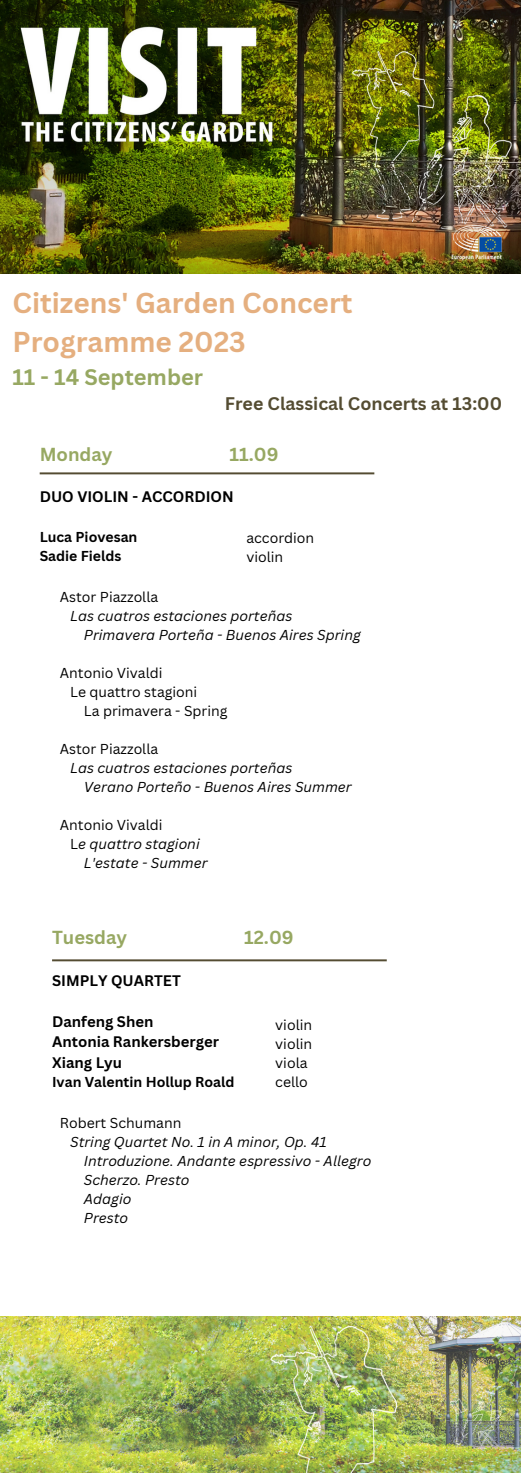
<style>
.page{position:relative;width:521px;height:1474px;background:#fff}
.page>*{position:absolute;margin:0;border:0;box-sizing:border-box;transform-origin:0 0}
.t1{font:700 28px/38.7px "Canva Sans";color:#e5af7f}
.t2{font:700 21.88px "Canva Sans";color:#97a862}
.t3{font:700 18.38px "Canva Sans";color:#97a862}
.t4{font:700 17.76px "Canva Sans";color:#544c32}
.t5{font:700 14.88px "Canva Sans";color:#000}
.t6{font:italic 14px "Canva Sans";color:#000}
.t7{font:14px "Canva Sans";color:#000}
.t8{font:700 14px "Canva Sans";color:#000}
.s1{font-style:normal}
</style>
<div class="page">
<img style="left:0;top:0;width:521px;height:273px">
<hr style="left:40px;top:472px;width:334px;height:2px;background:#544c32">
<hr style="left:52px;top:959px;width:334px;height:2px;background:#544c32">
<img style="left:0;top:1316px;width:521px;height:156px">
<p class="t1" style="left:12px;top:283px;width:341px">Citizens' Garden Concert<br>Programme 2023</p>
<p class="t2" style="left:12px;top:361px;width:192px">11 - 14 September</p>
<p class="t4" style="left:225px;top:391px;width:278px">Free Classical Concerts at 13:00</p>
<p class="t3" style="left:40px;top:441px;width:74px">Monday</p>
<p class="t3" style="left:229px;top:441px;width:51px">11.09</p>
<p class="t5" style="left:40px;top:486px;width:195px">DUO VIOLIN - ACCORDION</p>
<p class="t8" style="left:40px;top:526px;width:99px">Luca Piovesan</p>
<p class="t8" style="left:40px;top:545px;width:83px">Sadie Fields</p>
<p class="t7" style="left:246px;top:527px;width:69px">accordion</p>
<p class="t7" style="left:246px;top:546px;width:38px">violin</p>
<p class="t7" style="left:60px;top:587px;width:100px">Astor Piazzolla</p>
<p class="t6" style="left:70px;top:606px;width:224px">Las cuatros estaciones porteñas</p>
<p class="t6" style="left:84px;top:625px;width:278px">Primavera Porteña - Buenos Aires Spring</p>
<p class="t7" style="left:60px;top:663px;width:104px">Antonio Vivaldi</p>
<p class="t7" style="left:70px;top:682px;width:129px">Le quattro stagioni</p>
<p class="t7" style="left:84px;top:701px;width:145px">La primavera - Spring</p>
<p class="t7" style="left:60px;top:739px;width:100px">Astor Piazzolla</p>
<p class="t6" style="left:70px;top:758px;width:224px">Las cuatros estaciones porteñas</p>
<p class="t6" style="left:84px;top:777px;width:269px">Verano Porteño - Buenos Aires Summer</p>
<p class="t7" style="left:60px;top:815px;width:104px">Antonio Vivaldi</p>
<p class="t6" style="left:70px;top:834px;width:131px"><span class="s1">L</span>e quattro stagioni</p>
<p class="t6" style="left:84px;top:853px;width:125px">L'estate - Summer</p>
<p class="t3" style="left:52px;top:924px;width:77px">Tuesday</p>
<p class="t3" style="left:244px;top:924px;width:51px">12.09</p>
<p class="t5" style="left:52px;top:970px;width:130px">SIMPLY QUARTET</p>
<p class="t5" style="left:52px;top:1011px;width:103px">Danfeng Shen</p>
<p class="t5" style="left:52px;top:1031px;width:168px">Antonia Rankersberger</p>
<p class="t5" style="left:52px;top:1051px;width:71px">Xiang Lyu</p>
<p class="t8" style="left:52px;top:1071px;width:184px">Ivan Valentin Hollup Roald</p>
<p class="t7" style="left:275px;top:1014px;width:38px">violin</p>
<p class="t7" style="left:275px;top:1033px;width:38px">violin</p>
<p class="t7" style="left:275px;top:1052px;width:34px">viola</p>
<p class="t7" style="left:275px;top:1071px;width:34px">cello</p>
<p class="t7" style="left:60px;top:1112px;width:123px">Robert Schumann</p>
<p class="t6" style="left:70px;top:1131px;width:258px">String Quartet No. 1 in A minor, Op. 41</p>
<p class="t6" style="left:84px;top:1150px;width:289px">Introduzione. Andante espressivo - Allegro</p>
<p class="t6" style="left:84px;top:1169px;width:107px">Scherzo. Presto</p>
<p class="t6" style="left:84px;top:1188px;width:49px">Adagio</p>
<p class="t6" style="left:84px;top:1207px;width:46px">Presto</p>
</div>
